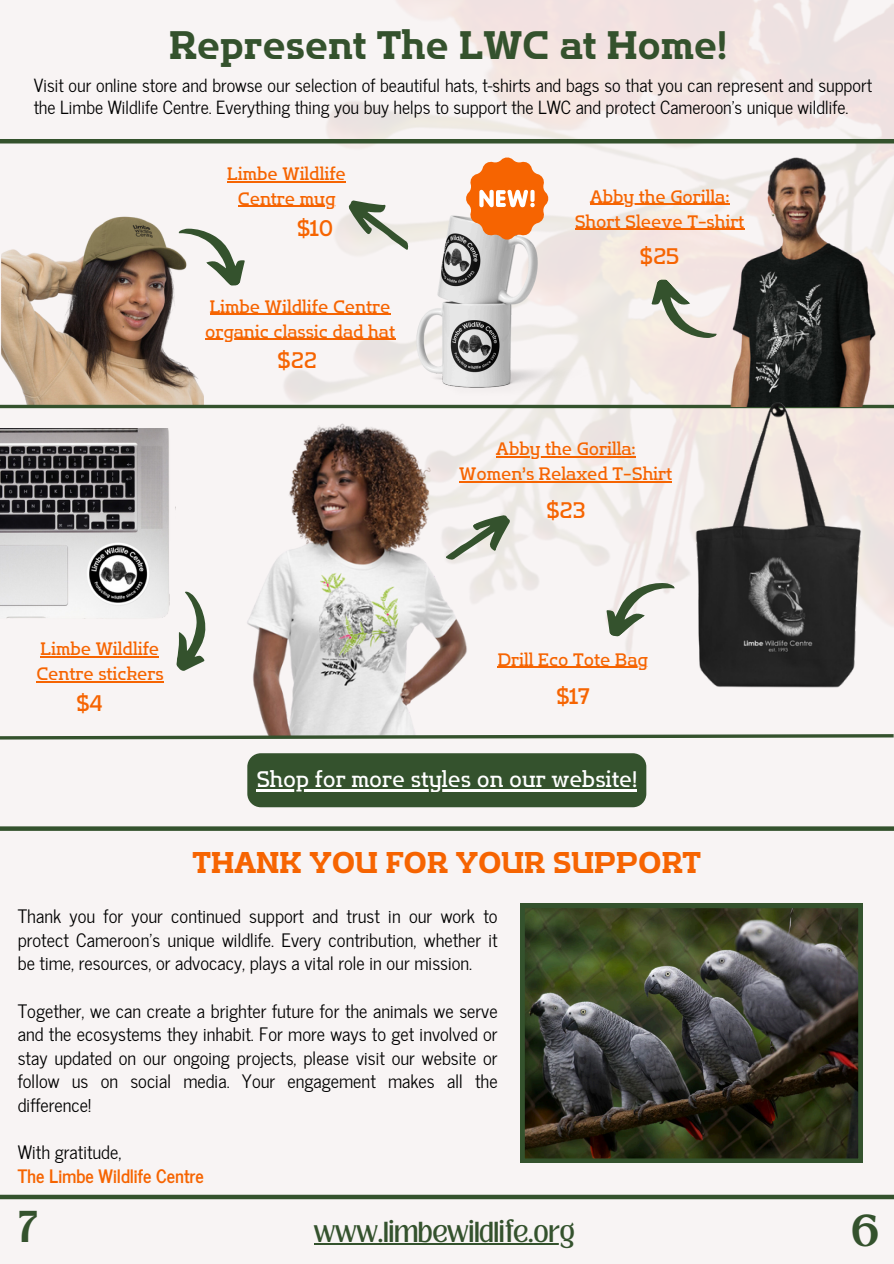
<style>
.page{position:relative;width:894px;height:1264px;background:#fff}
.page>*{position:absolute;margin:0;border:0;box-sizing:border-box;transform-origin:0 0}
.t1{font:39.75px "Flatory Slab 700";color:#34522d}
.t2{font:700 34.2px "Loubag";color:#34522d}
.t3{font:30px "Flatory Slab 700";color:#f66401}
.t4{font:22.5px "Flatory Slab 400";color:#fff}
.t5{font:22.5px "Flatory Slab 400";color:#f66401}
.t6{font:22.2px "Loubag";color:#34522d}
.t7{font:18.3px/23.7px "News Cycle";color:#000;text-align:justify}
.t8{font:700 18.3px "News Cycle";color:#f66401}
.t9{font:18px/22.5px "News Cycle";color:#000}
.t10{font:18px/24.8px "Flatory Slab 400";color:#f66401;text-align:center}
</style>
<div class="page">
<div style="left:0;top:0;width:893px;height:1263px;background:#f8f4f4"></div>
<div style="left:0;top:1194px;width:893px;height:5px;background:#34522d"></div>
<hr style="left:314px;top:1243px;width:260px;height:1px;background:#34522d">
<svg style="left:0;top:826px;width:893px;height:4px;background:#46613f"></svg>
<svg style="left:520px;top:903px;width:342px;height:259px;background:#3c3f2f"></svg>
<img style="left:0;top:0;width:893px;height:667px">
<hr style="left:0;top:139px;width:893px;height:4px;background:#34522d">
<img style="left:0;top:204px;width:204px;height:201px">
<hr style="left:0;top:405px;width:893px;height:3px;background:#34522d">
<img style="left:193px;top:419px;width:313px;height:313px">
<svg style="left:0;top:732px;width:893px;height:8px"></svg>
<img style="left:689px;top:157px;width:204px;height:248px">
<img style="left:677px;top:399px;width:201px;height:289px">
<img style="left:0;top:428px;width:175px;height:192px">
<svg style="left:176px;top:214px;width:77px;height:75px"></svg>
<svg style="left:342px;top:186px;width:19px;height:75px"></svg>
<hr style="left:41px;top:656px;width:118px;height:1px;background:#f66401">
<hr style="left:36px;top:681px;width:127px;height:1px;background:#f66401">
<svg style="left:597px;top:568px;width:80px;height:71px"></svg>
<svg style="left:438px;top:507px;width:81px;height:67px"></svg>
<svg style="left:176px;top:591px;width:33px;height:81px"></svg>
<svg style="left:643px;top:276px;width:76px;height:76px"></svg>
<img style="left:361px;top:182px;width:231px;height:231px">
<svg style="left:465px;top:157px;width:83px;height:83px"></svg>
<hr style="left:210px;top:314px;width:180px;height:1px;background:#f66401">
<hr style="left:205px;top:338px;width:190px;height:2px;background:#f66401">
<hr style="left:497px;top:667px;width:151px;height:1px;background:#f66401">
<div style="left:247px;top:753px;width:399px;height:54px;background:#34522d;border-radius:14px"></div>
<hr style="left:256px;top:789px;width:381px;height:2px;background:#fff">
<hr style="left:589px;top:204px;width:140px;height:1px;background:#f66401">
<hr style="left:574px;top:229px;width:170px;height:1px;background:#f66401">
<hr style="left:495px;top:456px;width:140px;height:2px;background:#f66401">
<hr style="left:459px;top:481px;width:213px;height:1px;background:#f66401">
<hr style="left:227px;top:181px;width:119px;height:1px;background:#f66401">
<hr style="left:238px;top:206px;width:97px;height:1px;background:#f66401">
<p class="t1" style="left:169px;top:22px;width:559px">Represent The LWC at Home!</p>
<p class="t9" style="left:34px;top:73px;width:839px">Visit our online store and browse our selection of beautiful hats, t-shirts and bags so that you can represent and support the Limbe Wildlife Centre. Everything thing you buy helps to support the LWC and protect Cameroon’s unique wildlife.</p>
<p class="t10" style="left:227px;top:161px;width:120px">Limbe Wildlife</p>
<h3 class="t10" style="left:238px;top:186px;width:99px">Centre mug</h3>
<p class="t5" style="left:296px;top:215px;width:38px">$10</p>
<p class="t10" style="left:210px;top:294px;width:182px">Limbe Wildlife Centre</p>
<p class="t10" style="left:205px;top:319px;width:191px">organic classic dad hat</p>
<h3 class="t5" style="left:277px;top:347px;width:41px">$22</h3>
<h3 class="t10" style="left:574px;top:184px;width:171px">Abby the Gorilla:<br>Short Sleeve T-shirt</h3>
<p class="t5" style="left:639px;top:243px;width:41px">$25</p>
<p class="t10" style="left:459px;top:437px;width:214px">Abby the Gorilla:<br>Women’s Relaxed T-Shirt</p>
<p class="t5" style="left:546px;top:497px;width:41px">$23</p>
<p class="t10" style="left:36px;top:636px;width:129px;text-align:left">Limbe Wildlife<br>Centre stickers</p>
<p class="t5" style="left:76px;top:690px;width:28px">$4</p>
<h3 class="t10" style="left:497px;top:647px;width:152px">Drill Eco Tote Bag</h3>
<p class="t5" style="left:556px;top:683px;width:35px">$17</p>
<p class="t4" style="left:256px;top:766px;width:382px">Shop for more styles on our website!</p>
<p class="t3" style="left:192px;top:845px;width:510px">THANK YOU FOR YOUR SUPPORT</p>
<p class="t7" style="left:18px;top:903px;width:481px">Thank you for your continued support and trust in our work to protect Cameroon’s unique wildlife. Every contribution, whether it be time, resources, or advocacy, plays a vital role in our mission.</p>
<p class="t7" style="left:18px;top:997px;width:481px">Together, we can create a brighter future for the animals we serve and the ecosystems they inhabit. For more ways to get involved or stay updated on our ongoing projects, please visit our website or follow us on social media. Your engagement makes all the difference!</p>
<p class="t7" style="left:18px;top:1139px;width:105px">With gratitude,</p>
<p class="t8" style="left:18px;top:1159px;width:187px">The Limbe Wildlife Centre</p>
<p class="t2" style="left:18px;top:1199px;width:21px">7</p>
<h1 class="t6" style="left:314px;top:1214px;width:262px">www.limbewildlife.org</h1>
<p class="t2" style="left:851px;top:1203px;width:30px">6</p>
</div>
